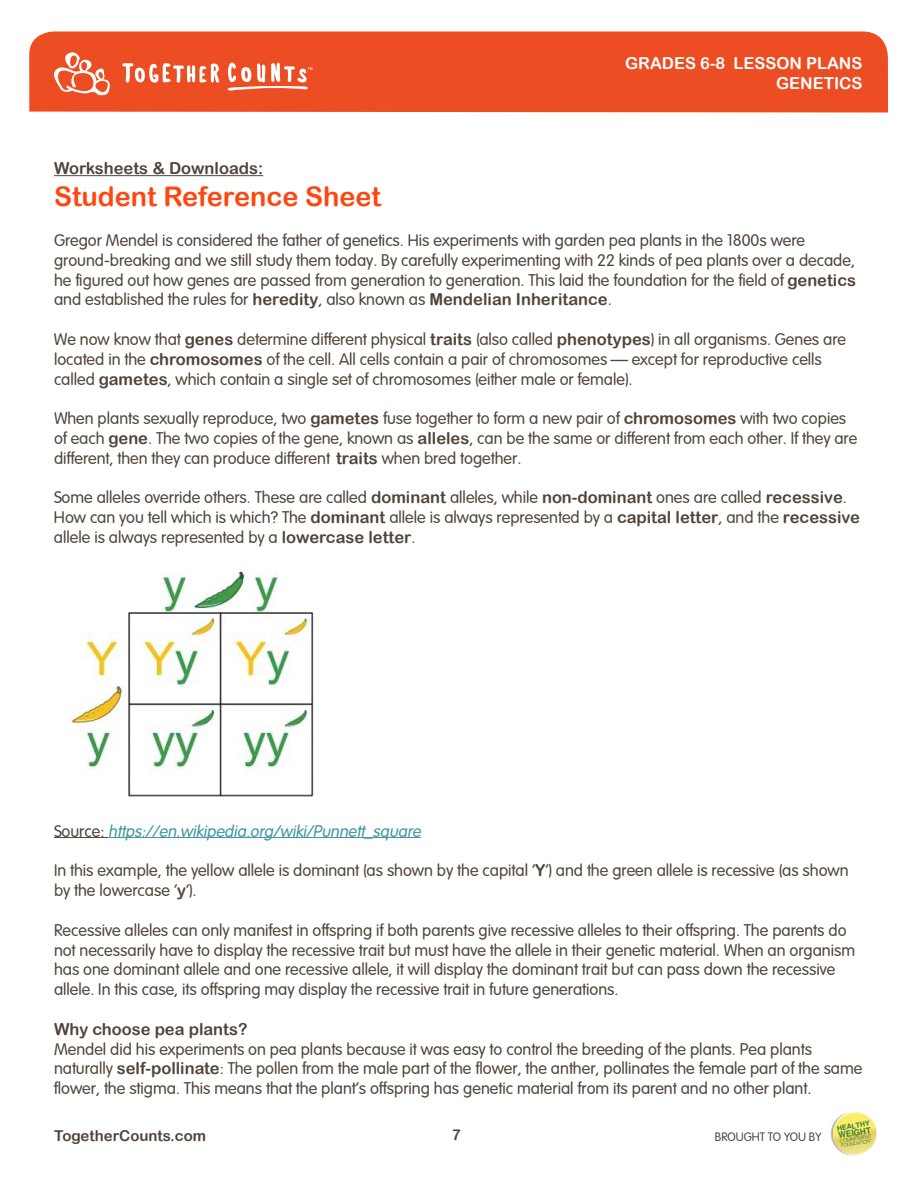
<style>
.page{position:relative;width:918px;height:1188px;background:#fff}
.page>*{position:absolute;margin:0;border:0;box-sizing:border-box;transform-origin:0 0}
.t1{font:27px "Arial Rounded MT Bold";color:#ff460f}
.t2{font:16.5px/19.8px "Arial Rounded";color:#51453b}
.t3{font:italic 16.5px "Arial Rounded";color:#4097a4}
.t4{font:16.5px "Arial Rounded MT Bold";color:#51453b}
.t5{font:16.5px/19.8px "Arial Rounded MT Bold";color:#fff;text-align:right}
.t6{font:15px "Arial Rounded MT Bold";color:#51453b}
.t7{font:12px "Arial Rounded";color:#51453b}
.t8{font:700 8.7px "Helvetica";color:#337c3c;scale:.95 1}
.t9{font:700 7.05px "Helvetica";color:#337c3c}
.t10{font:300 5.1px "Helvetica Neue";color:#337c3c}
.t11{font:300 4.95px "Helvetica Neue";color:#337c3c}
.s1{font-family:"Arial Rounded MT Bold"}
.s2{font-style:normal;color:#51453b}
</style>
<div class="page">
<div style="left:29px;top:31px;width:859px;height:81px;background:#ec4d23"></div>
<svg style="left:53px;top:52px;width:57px;height:44px"></svg>
<svg style="left:122px;top:63px;width:97px;height:20px"></svg>
<svg style="left:227px;top:63px;width:85px;height:28px"></svg>
<img style="left:830px;top:1127px;width:27px;height:29px">
<img style="left:832px;top:1112px;width:45px;height:43px">
<hr style="left:54px;top:175px;width:209px;height:1px;background:#51453b">
<hr style="left:54px;top:837px;width:54px;height:1px;background:#51453b">
<hr style="left:108px;top:837px;width:313px;height:1px;background:#4097a4">
<img style="left:67px;top:571px;width:251px;height:226px">
<p class="t5" style="left:625px;top:53px;width:239px">GRADES 6-8 LESSON PLANS<br>GENETICS</p>
<p class="t4" style="left:54px;top:158px;width:211px">Worksheets &amp; Downloads:</p>
<h1 class="t1" style="left:54px;top:181px;width:329px">Student Reference Sheet</h1>
<p class="t2" style="left:54px;top:229px;width:804px">Gregor Mendel is considered the father of genetics. His experiments with garden pea plants in the 1800s were ground-breaking and we still study them today. By carefully experimenting with 22 kinds of pea plants over a decade, he figured out how genes are passed from generation to generation. This laid the foundation for the field of <span class="s1">genetics </span>and established the rules for <span class="s1">heredity</span>, also known as <span class="s1">Mendelian Inheritance</span>.</p>
<p class="t2" style="left:54px;top:328px;width:794px">We now know that <span class="s1">genes</span> determine different physical <span class="s1">traits</span> (also called <span class="s1">phenotypes</span>) in all organisms. Genes are located in the <span class="s1">chromosomes</span> of the cell. All cells contain a pair of chromosomes — except for reproductive cells called <span class="s1">gametes</span>, which contain a single set of chromosomes (either male or female).</p>
<p class="t2" style="left:54px;top:407px;width:805px">When plants sexually reproduce, two <span class="s1">gametes</span> fuse together to form a new pair of <span class="s1">chromosomes</span> with two copies of each <span class="s1">gene</span>. The two copies of the gene, known as <span class="s1">alleles</span>, can be the same or different from each other. If they are different, then they can produce different <span class="s1">traits</span> when bred together.</p>
<p class="t2" style="left:54px;top:486px;width:808px">Some alleles override others. These are called <span class="s1">dominant</span> alleles, while <span class="s1">non-dominant</span> ones are called <span class="s1">recessive</span>.<br>How can you tell which is which? The <span class="s1">dominant</span> allele is always represented by a <span class="s1">capital letter</span>, and the <span class="s1">recessive </span>allele is always represented by a <span class="s1">lowercase letter</span>.</p>
<p class="t3" style="left:54px;top:819px;width:372px"><span class="s2">S o u r c e :</span> https://en.wikipedia.org/wiki/Punnett_square</p>
<p class="t2" style="left:54px;top:859px;width:796px">In this example, the yellow allele is dominant (as shown by the capital ‘<span class="s1">Y</span>’) and the green allele is recessive (as shown by the lowercase ‘<span class="s1">y</span>’).</p>
<p class="t2" style="left:54px;top:919px;width:803px">Recessive alleles can only manifest in offspring if both parents give recessive alleles to their offspring. The parents do not necessarily have to display the recessive trait but must have the allele in their genetic material. When an organism has one dominant allele and one recessive allele, it will display the dominant trait but can pass down the recessive allele. In this case, its offspring may display the recessive trait in future generations.</p>
<p class="t4" style="left:54px;top:1019px;width:195px">Why choose pea plants?</p>
<p class="t2" style="left:54px;top:1037px;width:810px">Mendel did his experiments on pea plants because it was easy to control the breeding of the plants. Pea plants naturally <span class="s1">self-pollinate</span>: The pollen from the male part of the flower, the anther, pollinates the female part of the same flower, the stigma. This means that the plant’s offspring has genetic material from its parent and no other plant.</p>
<p class="t6" style="left:452px;top:1126px;width:10px">7</p>
<p class="t6" style="left:54px;top:1127px;width:154px">TogetherCounts.com</p>
<p class="t7" style="left:715px;top:1128px;width:108px">BROUGHT TO YOU BY</p>
<p class="t9" style="left:836px;top:1123px;width:35px;rotate:-9deg">HEALTHY</p>
<p class="t8" style="left:837px;top:1128px;width:36px;rotate:-9deg">WEIGHT</p>
<p class="t10" style="left:839px;top:1137px;width:33px;rotate:-9deg">COMMITMENT</p>
<p class="t11" style="left:841px;top:1142px;width:31px;rotate:-9deg">FOUNDATION</p>
</div>
